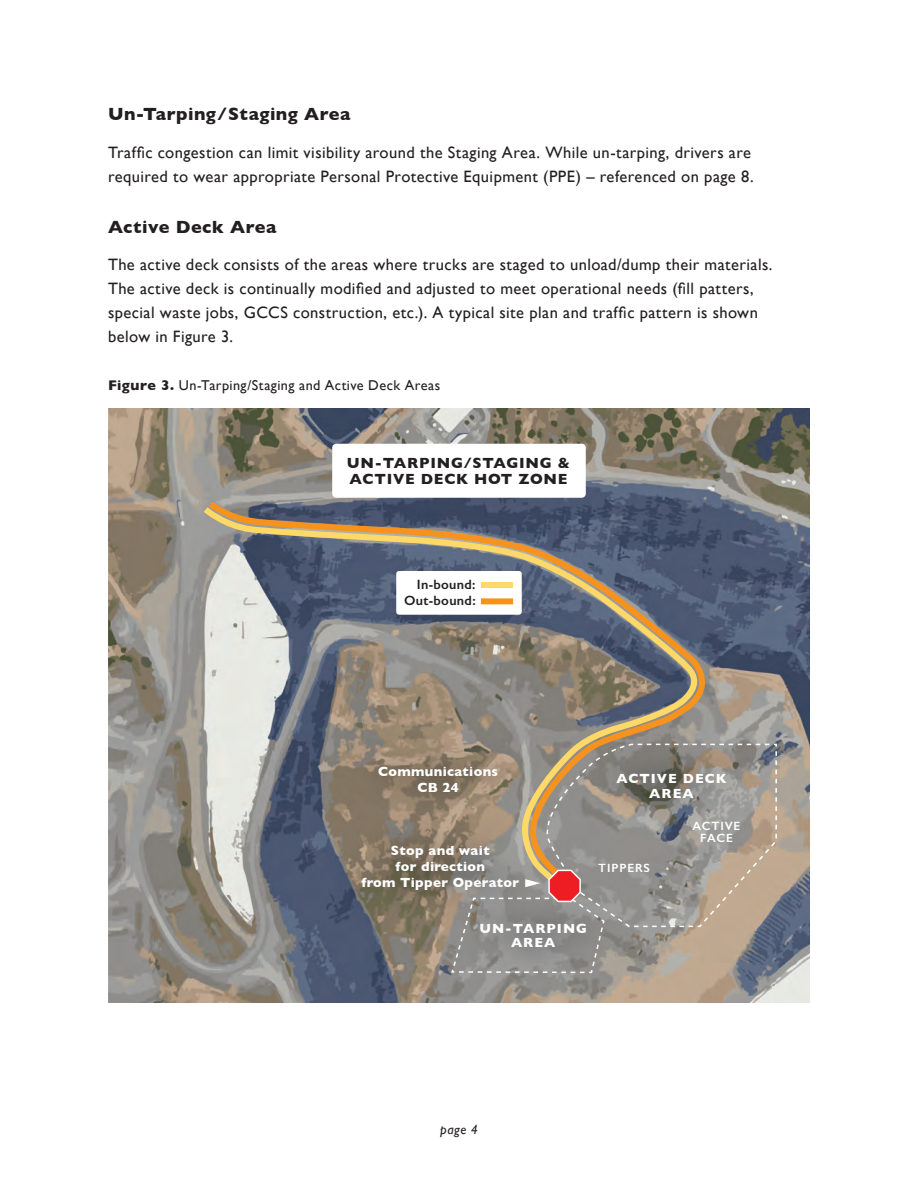
<style>
.page{position:relative;width:918px;height:1188px;background:#fff}
.page>*{position:absolute;margin:0;border:0;box-sizing:border-box;transform-origin:0 0}
.Steps{font:700 18px "Gill Sans";letter-spacing:.025em;color:#231f20}
.Steps-2{font:16.5px/24px "Gill Sans";letter-spacing:.025em;color:#231f20}
.t1{font:700 15px/16.5px "Gill Sans";letter-spacing:.05em;color:#231f20}
.Steps-3{font:14.25px "Gill Sans";letter-spacing:.03em;color:#231f20}
.t2{font:700 13.5px/15.8px "Gill Sans";letter-spacing:.025em;color:#fff;text-align:center}
.t3{font:700 13.5px/14.2px "Gill Sans";letter-spacing:.075em;color:#fff;text-align:center}
.t4{font:600 13.5px/15.8px "Gill Sans";letter-spacing:.025em;color:#231f20;text-align:right}
.t5{font:italic 13.5px "Gill Sans";color:#231f20}
.t6{font:600 12px/12.8px "Gill Sans";letter-spacing:.075em;color:#fff;text-align:center}
.s1{font-weight:700}
</style>
<div class="page">
<img style="left:108px;top:409px;width:702px;height:594px">
<img style="left:301px;top:898px;width:131px;height:37px">
<div style="left:332px;top:444px;width:254px;height:54px;background:#fff;border-radius:4px"></div>
<svg style="left:200px;top:504px;width:505px;height:394px;background:#838180"></svg>
<div style="left:396px;top:571px;width:126px;height:44px;background:#fff;border-radius:3px"></div>
<div style="left:481px;top:582px;width:32px;height:6px;background:#fed967"></div>
<div style="left:481px;top:598px;width:32px;height:6px;background:#f7931d"></div>
<img style="left:570px;top:731px;width:203px;height:12px">
<img style="left:432px;top:881px;width:202px;height:113px">
<svg style="left:450px;top:743px;width:328px;height:231px;background:#9a9086"></svg>
<p class="Steps" style="left:108px;top:100px;width:244px">Un-Tarping/Staging Area</p>
<p class="Steps-2" style="left:108px;top:140px;width:647px">Traffic congestion can limit visibility around the Staging Area. While un-tarping, drivers are required to wear appropriate Personal Protective Equipment (PPE) – referenced on page 8.</p>
<p class="Steps" style="left:108px;top:213px;width:170px">Active Deck Area</p>
<p class="Steps-2" style="left:108px;top:253px;width:666px">The active deck consists of the areas where trucks are staged to unload/dump their materials.<br>The active deck is continually modified and adjusted to meet operational needs (fill patters, special waste jobs, GCCS construction, etc.). A typical site plan and traffic pattern is shown below in Figure 3.</p>
<p class="Steps-3" style="left:108px;top:377px;width:334px"><span class="s1">Figure 3.</span> Un-Tarping/Staging and Active Deck Areas</p>
<p class="t1" style="left:347px;top:454px;width:225px">UN-TARPING/STAGING &amp;<br>ACTIVE DECK HOT ZONE</p>
<p class="t4" style="left:404px;top:576px;width:73px">In-bound:<br>Out-bound:</p>
<p class="t2" style="left:378px;top:763px;width:121px">Communications<br>CB 24</p>
<p class="t2" style="left:361px;top:842px;width:159px">Stop and wait<br>for direction<br>from Tipper Operator</p>
<p class="t3" style="left:616px;top:771px;width:112px">ACTIVE DECK<br>AREA</p>
<p class="t6" style="left:598px;top:861px;width:53px">TIPPERS</p>
<p class="t6" style="left:693px;top:819px;width:49px">ACTIVE<br>FACE</p>
<p class="t3" style="left:479px;top:921px;width:109px">UN-TARPING<br>AREA</p>
<p class="t5" style="left:440px;top:1122px;width:39px">page 4</p>
</div>
